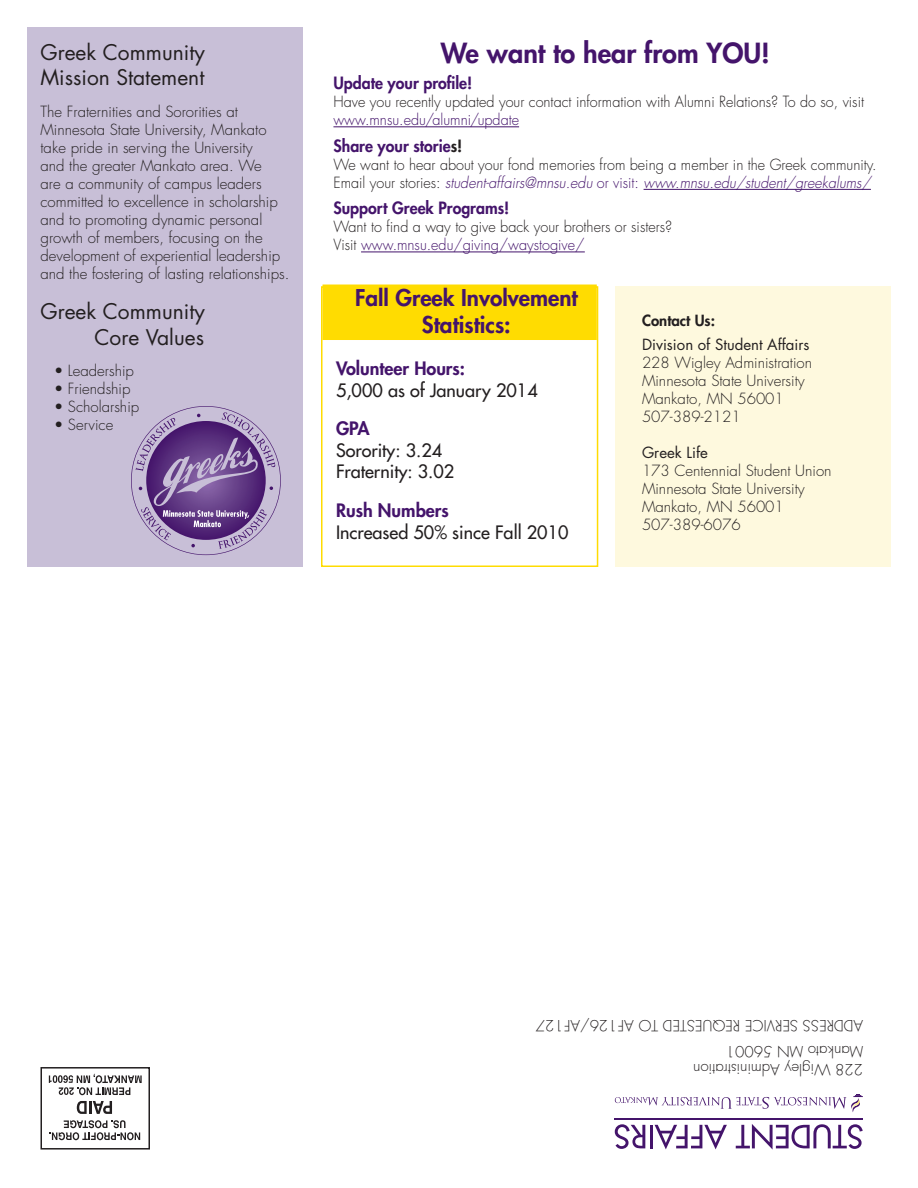
<style>
.page{position:relative;width:918px;height:1188px;background:#fff}
.page>*{position:absolute;margin:0;border:0;box-sizing:border-box;transform-origin:0 0}
.Body{font:800 27px "Futura Std";color:#44146b}
.Body_No_space_after{font:800 22.5px/27px "Futura Std";color:#44146b;text-align:center}
.Body-2{font:21px/25.2px "Futura Std";color:#231f20}
.Body_No_space_after-2{font:500 18px "Futura Std";color:#231f20}
.Body_No_space_after-3{font:800 18px "Futura Std";color:#44146b}
.Body-3{font:800 16.5px "Futura Std";color:#44146b;scale:.96 1}
.Body-4{font:300 15px/18px "Futura Std";color:#231f20}
.Body-5{font:300 15px/18px "Futura Std";color:#231f20;scale:.96 1}
.Body_No_space_after-4{font:300 15px "Futura Std";color:#231f20}
.Body_No_space_after-5{font:15px "Futura Std";color:#231f20}
.Body_No_space_after-6{font:800 15px "Futura Std";color:#231f20}
.s1{color:#44146b}
.s2{color:#231f20}
.s3{font-style:italic;color:#44146b}
</style>
<div class="page">
<div style="left:323px;top:285px;width:274px;height:55px;background:#ffdc01"></div>
<div style="left:321px;top:286px;width:277px;height:281px;border:2px solid #ffdc01"></div>
<div style="left:40px;top:1067px;width:110px;height:83px;border:2px solid #231f20"></div>
<svg style="left:49px;top:1120px;width:91px;height:20px"></svg>
<svg style="left:77px;top:1101px;width:35px;height:13px"></svg>
<svg style="left:49px;top:1074px;width:93px;height:21px"></svg>
<svg style="left:736px;top:1124px;width:127px;height:26px"></svg>
<svg style="left:655px;top:1125px;width:72px;height:24px"></svg>
<hr style="left:650px;top:1125px;width:3px;height:23px;background:#44146b">
<svg style="left:615px;top:1124px;width:30px;height:25px"></svg>
<hr style="left:614px;top:1118px;width:249px;height:1px;background:#44146b">
<svg style="left:615px;top:1094px;width:248px;height:18px"></svg>
<div style="left:615px;top:286px;width:276px;height:281px;background:#fef9de"></div>
<div style="left:27px;top:27px;width:276px;height:540px;background:#c8bfd7"></div>
<svg style="left:131px;top:406px;width:150px;height:149px;background:#967dae"></svg>
<hr style="left:333px;top:126px;width:186px;height:1px;background:#44146b">
<hr style="left:644px;top:189px;width:227px;height:1px;background:#44146b">
<hr style="left:361px;top:252px;width:224px;height:1px;background:#44146b">
<p class="Body-2" style="left:40px;top:40px;width:166px">Greek Community<br>Mission Statement</p>
<p class="Body-4" style="left:40px;top:103px;width:250px">The Fraternities and Sororities at Minnesota State University, Mankato take pride in serving the University<br>and the greater Mankato area. We<br>are a community of campus leaders committed to excellence in scholarship and to promoting dynamic personal growth of members, focusing on the development of experiential leadership and the fostering of lasting relationships.</p>
<p class="Body-2" style="left:40px;top:299px;width:166px;text-align:right">Greek Community<br>Core Values</p>
<p class="Body-4" style="left:54px;top:362px;width:82px">• Leadership</p>
<p class="Body-4" style="left:54px;top:380px;width:78px">• Friendship</p>
<p class="Body-4" style="left:54px;top:398px;width:87px">• Scholarship</p>
<p class="Body-4" style="left:54px;top:416px;width:61px">• Service</p>
<p class="Body" style="left:441px;top:36px;width:331px">We want to hear from YOU!</p>
<p class="Body-3" style="left:333px;top:73px;width:146px">Update your profile!</p>
<p class="Body-5" style="left:333px;top:93px;width:554px">Have you recently updated your contact information with Alumni Relations? To do so, visit <span class="s1">www.mnsu.edu/alumni/update</span></p>
<p class="Body-3" style="left:333px;top:135px;width:136px">Share your storie<span class="s2">s!</span></p>
<p class="Body-5" style="left:333px;top:156px;width:567px">We want to hear about your fond memories from being a member in the Greek community.<br>Email your stories: <span class="s3">student-affairs@mnsu.edu</span> <span class="s1">or visit:</span> <span class="s3">www.mnsu.edu/student/greekalums/</span></p>
<p class="Body-3" style="left:333px;top:198px;width:185px">Support Greek Programs!</p>
<p class="Body-5" style="left:333px;top:218px;width:354px">Want to find a way to give back your brothers or sisters?<br>Visit <span class="s1">www.mnsu.edu/giving/waystogive/</span></p>
<p class="Body_No_space_after" style="left:355px;top:284px;width:224px">Fall Greek Involvement<br>Statistics:</p>
<p class="Body_No_space_after-3" style="left:336px;top:357px;width:131px">Volunteer Hours:</p>
<p class="Body_No_space_after-2" style="left:336px;top:379px;width:203px">5,000 as of January 2014</p>
<p class="Body_No_space_after-3" style="left:336px;top:417px;width:35px">GPA</p>
<p class="Body_No_space_after-2" style="left:336px;top:439px;width:108px">Sorority: 3.24</p>
<p class="Body_No_space_after-2" style="left:336px;top:461px;width:120px">Fraternity: 3.02</p>
<p class="Body_No_space_after-3" style="left:336px;top:499px;width:114px">Rush Numbers</p>
<p class="Body_No_space_after-2" style="left:336px;top:521px;width:234px">Increased 50% since Fall 2010</p>
<p class="Body_No_space_after-6" style="left:642px;top:311px;width:75px">Contact Us:</p>
<p class="Body_No_space_after-5" style="left:642px;top:335px;width:169px">Division of Student Affairs</p>
<p class="Body_No_space_after-4" style="left:642px;top:354px;width:172px">228 Wigley Administration</p>
<p class="Body_No_space_after-4" style="left:642px;top:372px;width:164px">Minnesota State University</p>
<p class="Body_No_space_after-4" style="left:642px;top:390px;width:143px">Mankato, MN 56001</p>
<p class="Body_No_space_after-4" style="left:642px;top:408px;width:100px">507-389-2121</p>
<p class="Body_No_space_after-5" style="left:642px;top:443px;width:68px">Greek Life</p>
<p class="Body_No_space_after-4" style="left:642px;top:462px;width:191px">173 Centennial Student Union</p>
<p class="Body_No_space_after-4" style="left:642px;top:480px;width:164px">Minnesota State University</p>
<p class="Body_No_space_after-4" style="left:642px;top:498px;width:143px">Mankato, MN 56001</p>
<p class="Body_No_space_after-4" style="left:642px;top:516px;width:100px">507-389-6076</p>
<p class="Body-4" style="left:863px;top:1034px;width:329px;rotate:-180deg">ADDRESS SERVICE REQUESTED TO AF126/AF127</p>
<p class="Body-4" style="left:863px;top:1060px;width:139px;rotate:-180deg">Mankato MN 56001</p>
<p class="Body-4" style="left:863px;top:1078px;width:172px;rotate:-180deg">228 Wigley Administration</p>
</div>
